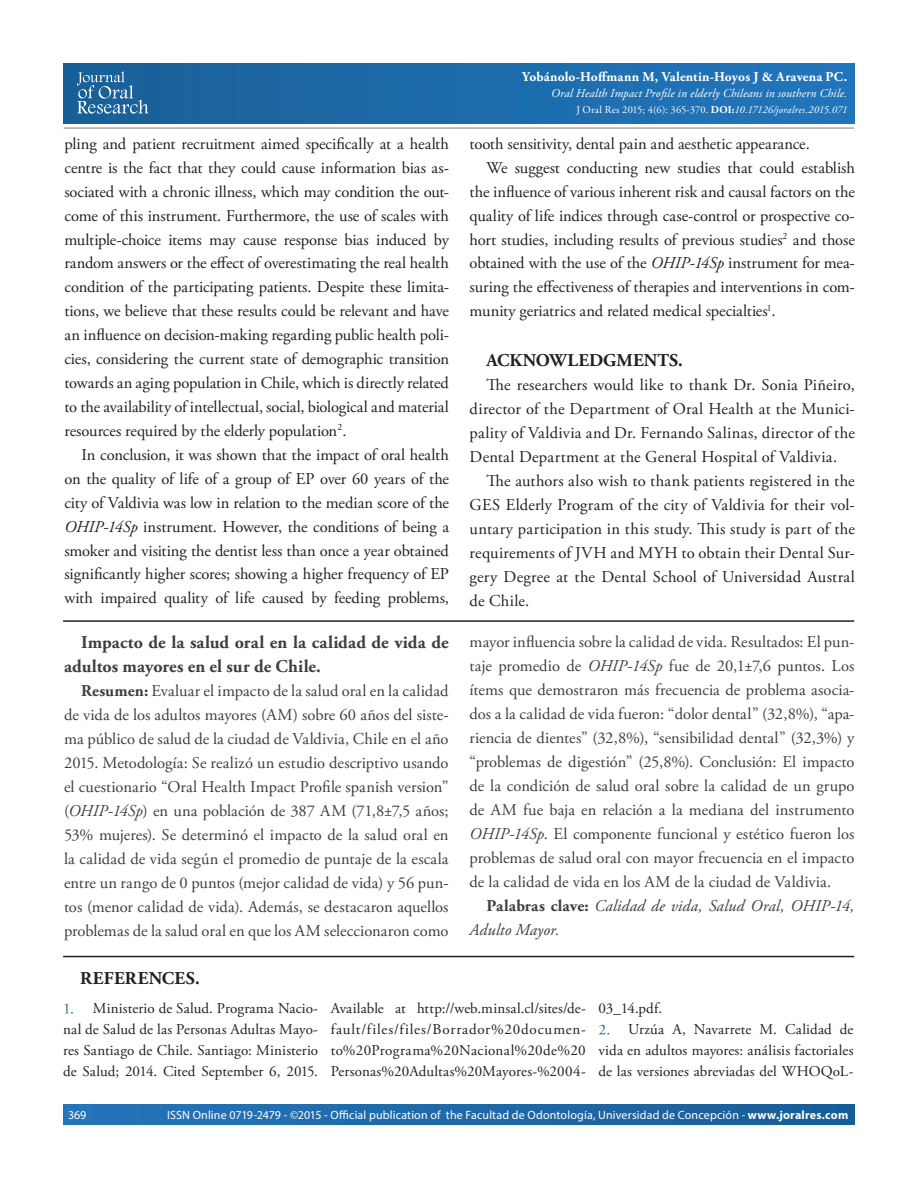
<style>
.page{position:relative;width:918px;height:1188px;background:#fff}
.page>*{position:absolute;margin:0;border:0;box-sizing:border-box;transform-origin:0 0}
.texto_parrafos_inter{font:700 18px/24px "Adobe Garamond Pro";letter-spacing:.005em;color:#3e3e3f}
.texto_parrafos_inter-2{font:700 18px "Adobe Garamond Pro";letter-spacing:.01em;color:#231f20}
.texto_parrafos_inter-3{font:16.5px/23.9px "Adobe Garamond Pro";color:#231f20;text-align:justify}
.resumen{font:16.5px/24px "Adobe Garamond Pro";color:#3e3e3f;text-align:justify}
.resumen-2{font:italic 16.5px/24px "Adobe Garamond Pro";letter-spacing:.005em;color:#3e3e3f}
.references_azules{font:15px/21px "Adobe Garamond Pro";letter-spacing:.01em;color:#231f20;text-align:justify}
.t1{font:700 13.5px "Adobe Garamond Pro";letter-spacing:.01em;color:#fff}
.t2{font:12px "Myriad Pro";letter-spacing:.01em;color:#fff}
.t3{font:italic 12px "Adobe Garamond Pro";letter-spacing:.015em;color:#fff}
.t4{font:10.5px "Adobe Garamond Pro";letter-spacing:.015em;color:#fff}
.s1{font-style:italic}
.s2{font-weight:700}
.s3{font-weight:700;font-style:normal}
.s4{color:#fff}
</style>
<div class="page">
<div style="left:64px;top:64px;width:790px;height:59px;background:linear-gradient(to right,#1a5f97,#2176bd)"></div>
<svg style="left:77px;top:71px;width:72px;height:43px;background:#407baa"></svg>
<hr style="left:64px;top:127px;width:790px;height:2px;background:#231f20">
<div style="left:64px;top:1105px;width:790px;height:19px;background:linear-gradient(to right,#2574bb,#195d95)"></div>
<hr style="left:63px;top:620px;width:791px;height:2px;background:#231f20">
<hr style="left:63px;top:956px;width:791px;height:1px;background:#231f20">
<p class="texto_parrafos_inter-3" style="left:64px;top:132px;width:386px">pling and patient recruitment aimed specifically at a health centre is the fact that they could cause information bias as&shy;sociated with a chronic illness, which may condition the out&shy;come of this instrument. Furthermore, the use of scales with multiple-choice items may cause response bias induced by random answers or the effect of overestimating the real health condition of the participating patients. Despite these limita&shy;tions, we believe that these results could be relevant and have an influence on decision-making regarding public health poli&shy;cies, considering the current state of demographic transition towards an aging population in Chile, which is directly related to the availability of intellectual, social, biological and material resources required by the elderly population<sup>2</sup>.</p>
<p class="texto_parrafos_inter-3" style="left:64px;top:443px;width:386px;text-indent:17px">In conclusion, it was shown that the impact of oral health on the quality of life of a group of EP over 60 years of the city of Valdivia was low in relation to the median score of the <span class="s1">OHIP-14Sp</span> instrument. However, the conditions of being a smoker and visiting the dentist less than once a year obtained significantly higher scores; showing a higher frequency of EP with impaired quality of life caused by feeding problems,</p>
<p class="texto_parrafos_inter" style="left:64px;top:631px;width:386px;text-indent:17px">Impacto de la salud oral en la calidad de vida de adultos mayores en el sur de Chile.</p>
<p class="resumen" style="left:64px;top:679px;width:386px;text-indent:17px"><span class="s2">Resumen:</span> Evaluar el impacto de la salud oral en la calidad de vida de los adultos mayores (AM) sobre 60 años del siste&shy;ma público de salud de la ciudad de Valdivia, Chile en el año 2015. Metodología: Se realizó un estudio descriptivo usando el cuestionario “Oral Health Impact Profile spanish version” (<span class="s1">OHIP-14Sp</span>) en una población de 387 AM (71,8±7,5 años; 53% mujeres). Se determinó el impacto de la salud oral en la calidad de vida según el promedio de puntaje de la escala entre un rango de 0 puntos (mejor calidad de vida) y 56 pun&shy;tos (menor calidad de vida). Además, se destacaron aquellos problemas de la salud oral en que los AM seleccionaron como</p>
<p class="texto_parrafos_inter-2" style="left:80px;top:967px;width:121px">REFERENCES.</p>
<p class="t1" style="left:522px;top:69px;width:326px">Yobánolo-Hoffmann M, Valentin-Hoyos J &amp; Aravena PC.</p>
<p class="t4" style="left:576px;top:103px;width:272px">J Oral Res 2015; 4(6): 365-370. <span class="s2">DOI:</span><span class="s1">10.17126/joralres.2015.071</span></p>
<p class="t3" style="left:551px;top:86px;width:298px">Oral Health Impact Profile in elderly Chileans in southern Chile.</p>
<p class="texto_parrafos_inter-3" style="left:470px;top:132px;width:342px">tooth sensitivity, dental pain and aesthetic appearance.</p>
<p class="texto_parrafos_inter-3" style="left:470px;top:156px;width:387px;text-indent:17px">We suggest conducting new studies that could establish the influence of various inherent risk and causal factors on the quality of life indices through case-control or prospective co&shy;hort studies, including results of previous studies<sup>2</sup> and those obtained with the use of the <span class="s1">OHIP-14Sp</span> instrument for mea&shy;suring the effectiveness of therapies and interventions in com&shy;munity geriatrics and related medical specialties<sup>1</sup>.</p>
<p class="texto_parrafos_inter-2" style="left:487px;top:350px;width:198px">ACKNOWLEDGMENTS.</p>
<p class="texto_parrafos_inter-3" style="left:470px;top:374px;width:387px;text-indent:17px">The researchers would like to thank Dr. Sonia Piñeiro, director of the Department of Oral Health at the Munici&shy;pality of Valdivia and Dr. Fernando Salinas, director of the Dental Department at the General Hospital of Valdivia.</p>
<p class="texto_parrafos_inter-3" style="left:470px;top:469px;width:387px;text-indent:17px">The authors also wish to thank patients registered in the GES Elderly Program of the city of Valdivia for their vol&shy;untary participation in this study. This study is part of the requirements of JVH and MYH to obtain their Dental Sur&shy;gery Degree at the Dental School of Universidad Austral de Chile.</p>
<p class="resumen" style="left:470px;top:630px;width:386px">mayor influencia sobre la calidad de vida. Resultados: El pun&shy;taje promedio de <span class="s1">OHIP-14Sp</span> fue de 20,1±7,6 puntos. Los ítems que demostraron más frecuencia de problema asocia&shy;dos a la calidad de vida fueron: “dolor dental” (32,8%), “apa&shy;riencia de dientes” (32,8%), “sensibilidad dental” (32,3%) y “problemas de digestión” (25,8%). Conclusión: El impacto de la condición de salud oral sobre la calidad de un grupo de AM fue baja en relación a la mediana del instrumento <span class="s1">OHIP-14Sp</span>. El componente funcional y estético fueron los problemas de salud oral con mayor frecuencia en el impacto de la calidad de vida en los AM de la ciudad de Valdivia.</p>
<p class="resumen-2" style="left:470px;top:894px;width:386px;text-indent:17px"><span class="s3">Palabras clave:</span> Calidad de vida, Salud Oral, OHIP-14,<br>Adulto Mayor.</p>
<p class="references_azules" style="left:63px;top:999px;width:257px"><span class="s4">1.</span> Ministerio de Salud. Programa Nacio&shy;nal de Salud de las Personas Adultas Mayo&shy;res Santiago de Chile. Santiago: Ministerio de Salud; 2014. Cited September 6, 2015.</p>
<p class="references_azules" style="left:331px;top:999px;width:256px">Available at http://web.minsal.cl/sites/de&shy;fault/files/files/Borrador%20documen&shy;to%20Programa%20Nacional%20de%20<br>Personas%20Adultas%20Mayores-%2004-</p>
<p class="references_azules" style="left:599px;top:999px;width:65px">03_14.pdf.</p>
<p class="references_azules" style="left:599px;top:1020px;width:256px"><span class="s4">2.</span> Urzúa A, Navarrete M. Calidad de vida en adultos mayores: análisis factoriales de las versiones abreviadas del WHOQoL-</p>
<p class="t2" style="left:68px;top:1107px;width:20px">369</p>
<p class="t2" style="left:167px;top:1107px;width:683px">ISSN Online 0719-2479 - ©2015 - Official publication of the Facultad de Odontología, Universidad de Concepción - <span class="s2">www.joralres.com</span></p>
</div>
